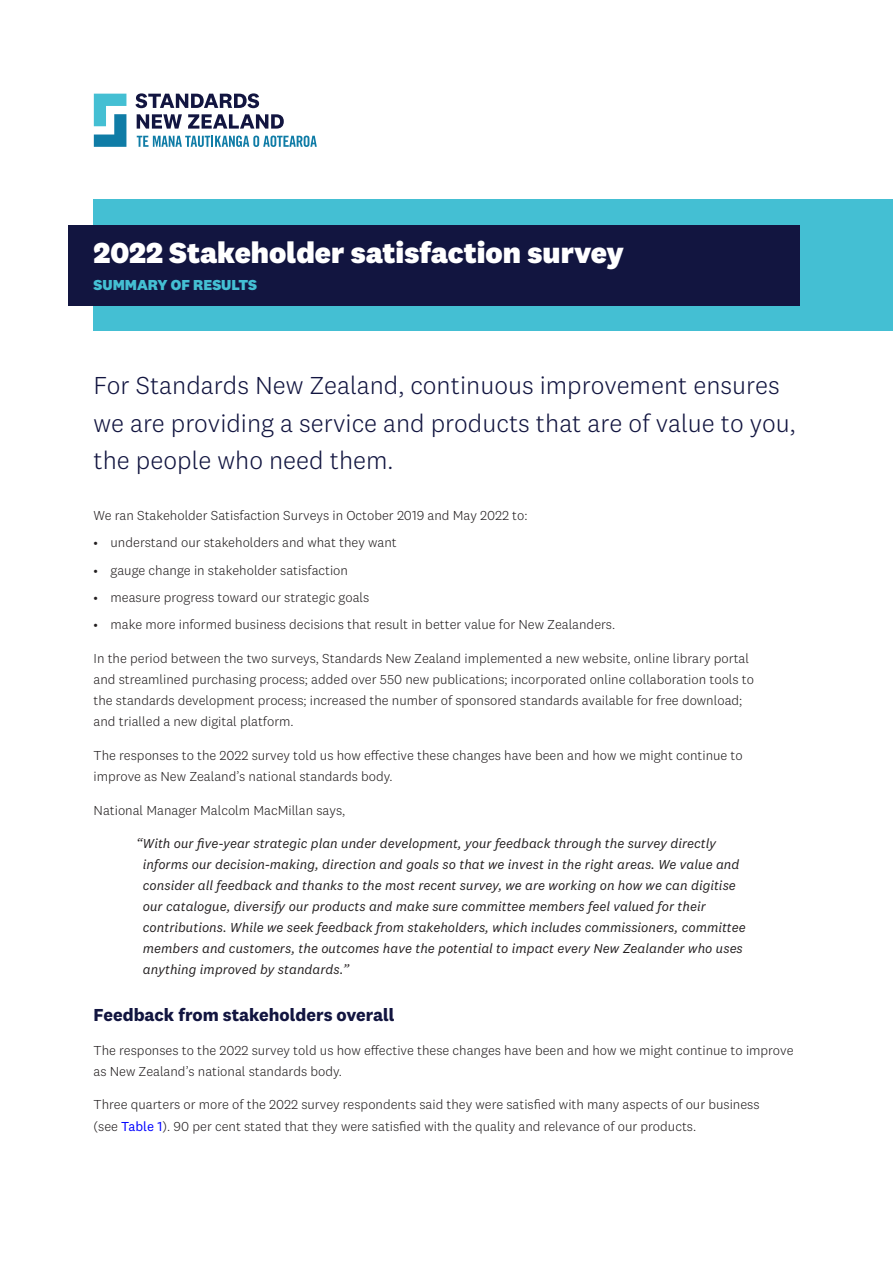
<style>
.page{position:relative;width:893px;height:1263px;background:#fff}
.page>*{position:absolute;margin:0;border:0;box-sizing:border-box;transform-origin:0 0}
.t1{font:800 30px "National 2";color:#fff}
.t2{font:300 25.5px/37.5px "National 2";color:#121540}
.t3{font:700 18px "National 2";color:#121540}
.t4{font:800 15px "National 2";color:#44bfd3}
.t5{font:300 13.5px/21px "National 2";color:#231f20}
.t6{font:italic 13.5px/21px "National 2";color:#231f20}
.s1{font-weight:400;color:#00f}
</style>
<div class="page">
<svg style="left:137px;top:136px;width:180px;height:11px"></svg>
<svg style="left:94px;top:94px;width:32px;height:53px"></svg>
<svg style="left:135px;top:93px;width:124px;height:15px"></svg>
<svg style="left:137px;top:114px;width:45px;height:15px"></svg>
<svg style="left:188px;top:114px;width:96px;height:15px"></svg>
<div style="left:94px;top:199px;width:799px;height:132px;background:#44bfd3"></div>
<div style="left:68px;top:225px;width:731px;height:81px;background:#121540"></div>
<h1 class="t1" style="left:94px;top:234px;width:532px">2022 Stakeholder satisfaction survey</h1>
<p class="t4" style="left:94px;top:276px;width:165px">SUMMARY OF RESULTS</p>
<h2 class="t2" style="left:94px;top:366px;width:704px">For Standards New Zealand, continuous improvement ensures we are providing a service and products that are of value to you, the people who need them.</h2>
<p class="t5" style="left:94px;top:505px;width:435px">We ran Stakeholder Satisfaction Surveys in October 2019 and May 2022 to:</p>
<p class="t5" style="left:94px;top:532px;width:305px">• understand our stakeholders and what they want</p>
<p class="t5" style="left:94px;top:559px;width:256px">• gauge change in stakeholder satisfaction</p>
<p class="t5" style="left:94px;top:587px;width:277px">• measure progress toward our strategic goals</p>
<p class="t5" style="left:94px;top:614px;width:523px">• make more informed business decisions that result in better value for New Zealanders.</p>
<p class="t5" style="left:94px;top:648px;width:662px">In the period between the two surveys, Standards New Zealand implemented a new website, online library portal and streamlined purchasing process; added over 550 new publications; incorporated online collaboration tools to the standards development process; increased the number of sponsored standards available for free download; and trialled a new digital platform.</p>
<p class="t5" style="left:94px;top:745px;width:651px">The responses to the 2022 survey told us how effective these changes have been and how we might continue to improve as New Zealand’s national standards body.</p>
<p class="t5" style="left:94px;top:799px;width:253px">National Manager Malcolm MacMillan says,</p>
<p class="t6" style="left:143px;top:833px;width:604px;text-indent:-7px">“With our five-year strategic plan under development, your feedback through the survey directly informs our decision-making, direction and goals so that we invest in the right areas. We value and consider all feedback and thanks to the most recent survey, we are working on how we can digitise our catalogue, diversify our products and make sure committee members feel valued for their contributions. While we seek feedback from stakeholders, which includes commissioners, committee members and customers, the outcomes have the potential to impact every New Zealander who uses anything improved by standards.”</p>
<h3 class="t3" style="left:94px;top:1004px;width:302px">Feedback from stakeholders overall</h3>
<p class="t5" style="left:94px;top:1039px;width:701px">The responses to the 2022 survey told us how effective these changes have been and how we might continue to improve as New Zealand’s national standards body.</p>
<p class="t5" style="left:94px;top:1094px;width:668px">Three quarters or more of the 2022 survey respondents said they were satisfied with many aspects of our business (see <span class="s1">Table 1</span>). 90 per cent stated that they were satisfied with the quality and relevance of our products.</p>
</div>
